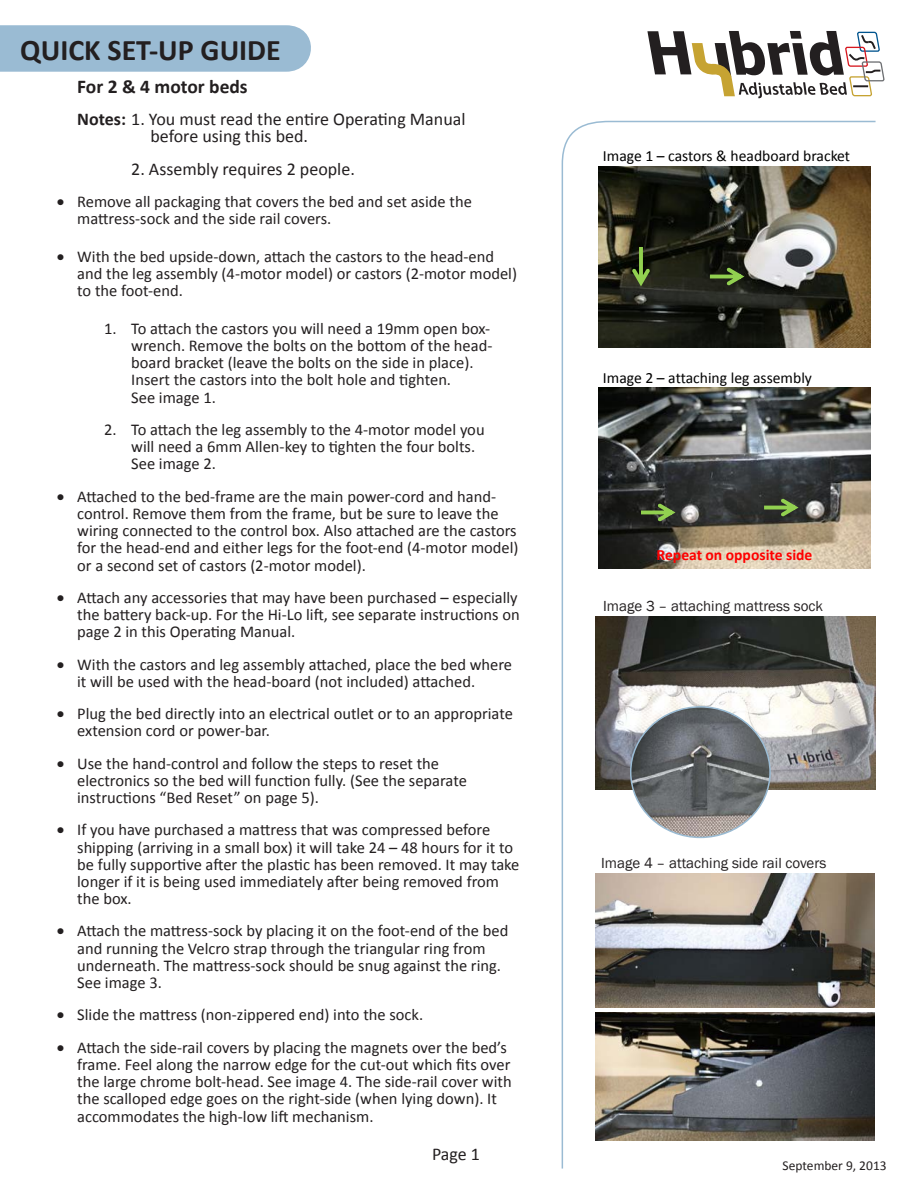
<style>
.page{position:relative;width:918px;height:1188px;background:#fff}
.page>*{position:absolute;margin:0;border:0;box-sizing:border-box;transform-origin:0 0}
.t1{font:700 30px "Calibri";color:#231f20}
.t2{font:700 19.5px "Calibri";color:#231f20}
.List_Paragraph{font:18px/17.2px "Calibri";color:#231f20}
.t3{font:16.5px/17.2px "Calibri";color:#231f20}
.t4{font:15.6px "Calibri";color:#000}
.t5{font:700 15.6px "Calibri";color:#f00}
.t6{font:15px "Franklin Gothic";color:#231f20}
.t7{font:13.5px "Calibri";color:#231f20}
.s1{font-weight:700}
</style>
<div class="page">
<svg style="left:647px;top:31px;width:238px;height:67px"></svg>
<div style="left:0;top:25px;width:311px;height:47px;background:#9abbd3"></div>
<img style="left:561px;top:120px;width:315px;height:1049px">
<img style="left:596px;top:873px;width:278px;height:135px">
<img style="left:631px;top:707px;width:139px;height:130px">
<p class="t1" style="left:20px;top:31px;width:262px">QUICK SET-UP GUIDE</p>
<p class="t2" style="left:77px;top:74px;width:172px">For 2 &amp; 4 motor beds</p>
<p class="List_Paragraph" style="left:150px;top:111px;width:317px;text-indent:-73px"><span class="s1">Notes:</span> 1. You must read the entire Operating Manual before using this bed.</p>
<p class="List_Paragraph" style="left:131px;top:160px;width:225px">2. Assembly requires 2 people.</p>
<p class="t3" style="left:77px;top:193px;width:396px;text-indent:-20px">• Remove all packaging that covers the bed and set aside the mattress-sock and the side rail covers.</p>
<p class="t3" style="left:77px;top:248px;width:441px;text-indent:-20px">• With the bed upside-down, attach the castors to the head-end and the leg assembly (4-motor model) or castors (2-motor model) to the foot-end.</p>
<p class="t3" style="left:131px;top:320px;width:363px;text-indent:-27px">1. To attach the castors you will need a 19mm open box&shy;wrench. Remove the bolts on the bottom of the head&shy;board bracket (leave the bolts on the side in place).<br>Insert the castors into the bolt hole and tighten.<br>See image 1.</p>
<p class="t3" style="left:131px;top:421px;width:355px;text-indent:-27px">2. To attach the leg assembly to the 4-motor model you will need a 6mm Allen-key to tighten the four bolts.<br>See image 2.</p>
<p class="t3" style="left:77px;top:488px;width:443px;text-indent:-20px">• Attached to the bed-frame are the main power-cord and hand&shy;control. Remove them from the frame, but be sure to leave the wiring connected to the control box. Also attached are the castors for the head-end and either legs for the foot-end (4-motor model) or a second set of castors (2-motor model).</p>
<p class="t3" style="left:77px;top:589px;width:444px;text-indent:-20px">• Attach any accessories that may have been purchased – especially the battery back-up. For the Hi-Lo lift, see separate instructions on page 2 in this Operating Manual.</p>
<p class="t3" style="left:77px;top:655px;width:436px;text-indent:-20px">• With the castors and leg assembly attached, place the bed where it will be used with the head-board (not included) attached.</p>
<p class="t3" style="left:77px;top:705px;width:437px;text-indent:-20px">• Plug the bed directly into an electrical outlet or to an appropriate extension cord or power-bar.</p>
<p class="t3" style="left:77px;top:754px;width:391px;text-indent:-20px">• Use the hand-control and follow the steps to reset the electronics so the bed will function fully. (See the separate instructions “Bed Reset” on page 5).</p>
<p class="t3" style="left:77px;top:821px;width:444px;text-indent:-20px">• If you have purchased a mattress that was compressed before shipping (arriving in a small box) it will take 24 – 48 hours for it to be fully supportive after the plastic has been removed. It may take longer if it is being used immediately after being removed from the box.</p>
<p class="t3" style="left:77px;top:922px;width:433px;text-indent:-20px">• Attach the mattress-sock by placing it on the foot-end of the bed and running the Velcro strap through the triangular ring from underneath. The mattress-sock should be snug against the ring.<br>See image 3.</p>
<p class="t3" style="left:57px;top:1006px;width:368px">• Slide the mattress (non-zippered end) into the sock.</p>
<p class="t3" style="left:77px;top:1039px;width:436px;text-indent:-20px">• Attach the side-rail covers by placing the magnets over the bed’s frame. Feel along the narrow edge for the cut-out which fits over the large chrome bolt-head. See image 4. The side-rail cover with the scalloped edge goes on the right-side (when lying down). It accommodates the high-low lift mechanism.</p>
<p class="List_Paragraph" style="left:432px;top:1146px;width:50px">Page 1</p>
<p class="t4" style="left:603px;top:146px;width:249px">Image 1 – castors &amp; headboard bracket</p>
<p class="t4" style="left:603px;top:367px;width:211px">Image 2 – attaching leg assembly</p>
<p class="t5" style="left:657px;top:545px;width:157px">Repeat on opposite side</p>
<p class="t6" style="left:603px;top:597px;width:221px">Image 3 – attaching mattress sock</p>
<p class="t6" style="left:601px;top:854px;width:227px">Image 4 – attaching side rail covers</p>
<p class="t7" style="left:783px;top:1157px;width:106px">September 9, 2013</p>
</div>
